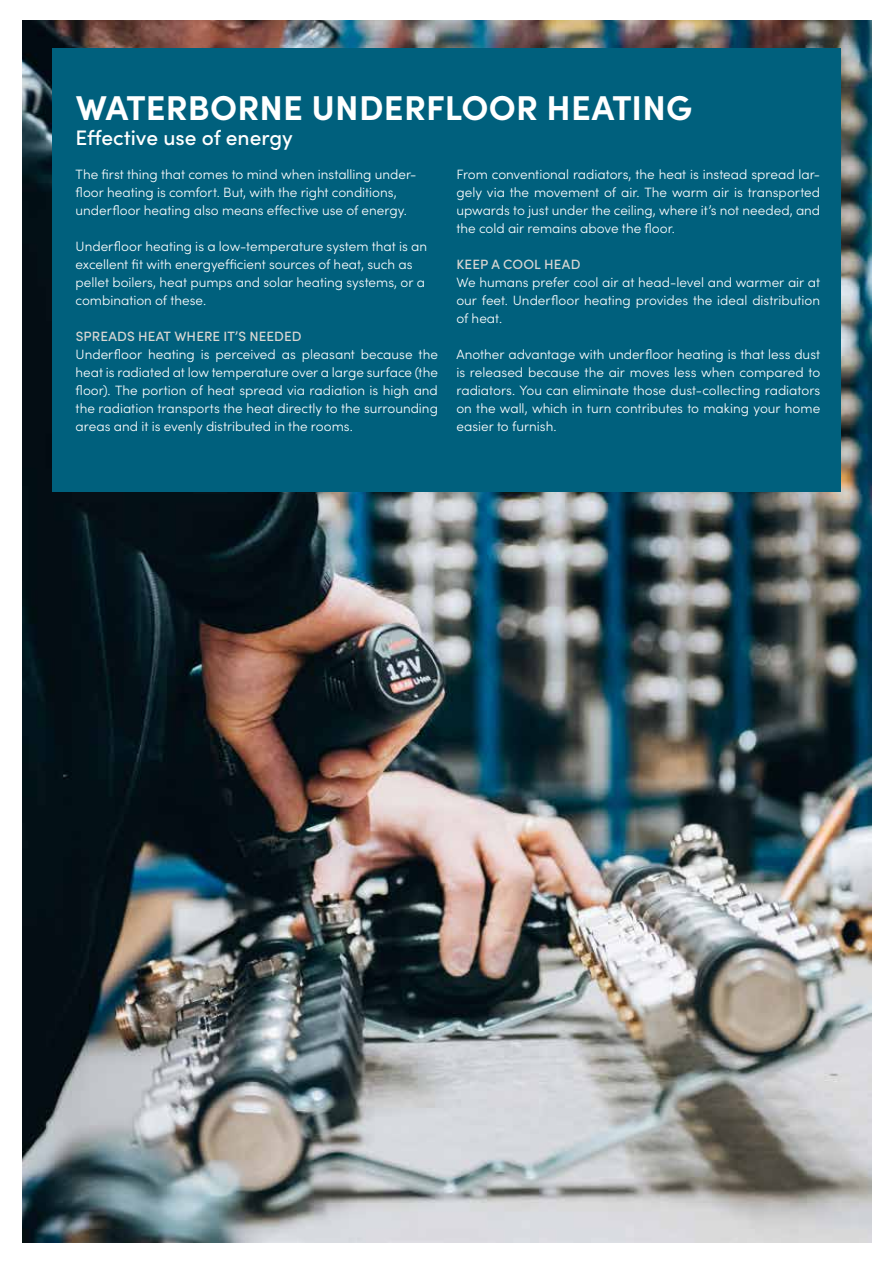
<style>
.page{position:relative;width:893px;height:1263px;background:#fff}
.page>*{position:absolute;margin:0;border:0;box-sizing:border-box;transform-origin:0 0}
.t1{font:700 34.5px "Sofia Pro";letter-spacing:.005em;color:#fff}
.t2{font:500 21px "Sofia Pro";color:#fff}
.t3{font:300 13.5px/18px "Sofia Pro";color:#fff;text-align:justify}
.t4{font:500 13.5px "Sofia Pro";letter-spacing:.01em;color:#d8d6d2}
</style>
<div class="page">
<img style="left:23px;top:21px;width:848px;height:1221px">
<div style="left:52px;top:48px;width:788px;height:443px;background:#00607d"></div>
<h1 class="t1" style="left:76px;top:81px;width:618px">WATERBORNE UNDERFLOOR HEATING</h1>
<h2 class="t2" style="left:76px;top:122px;width:219px">Effective use of energy</h2>
<p class="t3" style="left:76px;top:164px;width:342px;text-align:left">The first thing that comes to mind when installing under&shy;floor heating is comfort. But, with the right conditions, underfloor heating also means effective use of energy.</p>
<p class="t3" style="left:76px;top:236px;width:353px;text-align:left">Underfloor heating is a low-temperature system that is an excellent fit with energyefficient sources of heat, such as pellet boilers, heat pumps and solar heating systems, or a combination of these.</p>
<p class="t4" style="left:76px;top:326px;width:227px">SPREADS HEAT WHERE IT’S NEEDED</p>
<p class="t3" style="left:76px;top:344px;width:364px">Underfloor heating is perceived as pleasant because the heat is radiated at low temperature over a large surface (the floor). The portion of heat spread via radiation is high and the radiation transports the heat directly to the surrounding areas and it is evenly distributed in the rooms.</p>
<p class="t3" style="left:456px;top:164px;width:365px">From conventional radiators, the heat is instead spread lar&shy;gely via the movement of air. The warm air is transported upwards to just under the ceiling, where it’s not needed, and the cold air remains above the floor.</p>
<p class="t4" style="left:456px;top:254px;width:125px">KEEP A COOL HEAD</p>
<p class="t3" style="left:456px;top:272px;width:365px">We humans prefer cool air at head-level and warmer air at our feet. Underfloor heating provides the ideal distribution of heat.</p>
<p class="t3" style="left:456px;top:344px;width:365px">Another advantage with underfloor heating is that less dust is released because the air moves less when compared to radiators. You can eliminate those dust-collecting radiators on the wall, which in turn contributes to making your home easier to furnish.</p>
</div>
